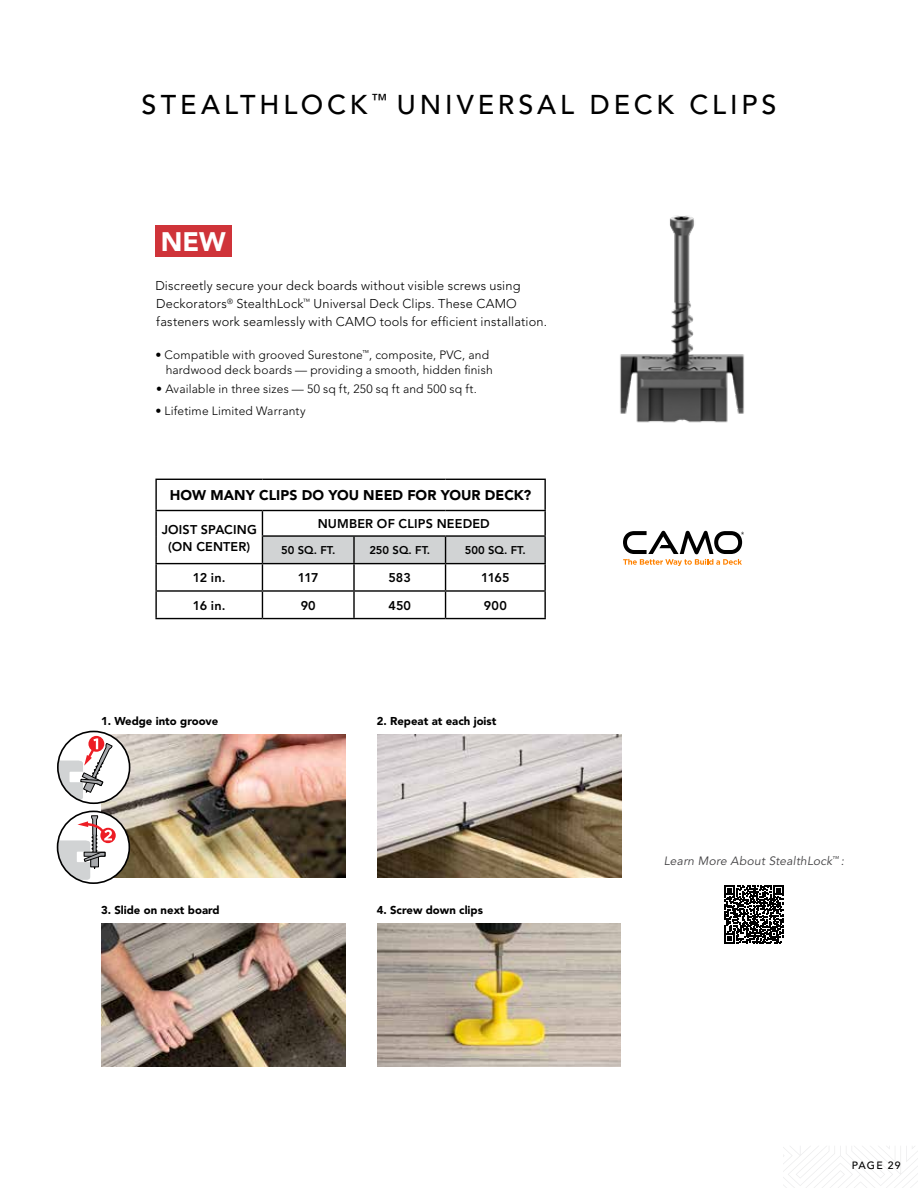
<style>
.page{position:relative;width:918px;height:1188px;background:#fff}
.page>*{position:absolute;margin:0;border:0;box-sizing:border-box;transform-origin:0 0}
.t1{font:500 27px "Avenir LT Std";letter-spacing:.145em;color:#000}
.t2{font:900 26.55px "Avenir LT Std";color:#fff}
.t3{font:900 14.1px "Avenir LT Std";letter-spacing:.005em;color:#000}
.t4{font:300 12.75px/18px "Avenir LT Std";letter-spacing:.015em;color:#000}
.t5{font:800 12.6px/16.6px "Avenir LT Std";letter-spacing:.015em;color:#000;text-align:center}
.t6{font:300 12px/15px "Avenir LT Std";letter-spacing:.015em;color:#000;text-align:right}
.t7{font:italic 12px "Avenir LT Std";letter-spacing:.02em;color:#414042}
.t8{font:900 11.4px "Avenir LT Std";color:#000}
.t9{font:800 11.25px "Avenir LT Std";color:#000}
.t10{font:500 10.5px "Avenir LT Std";letter-spacing:.105em;color:#000}
</style>
<div class="page">
<svg style="left:783px;top:1146px;width:135px;height:42px"></svg>
<img style="left:102px;top:734px;width:243px;height:143px">
<div style="left:58px;top:731px;width:72px;height:72px;background:#fff;border-radius:50%"></div>
<svg style="left:88px;top:736px;width:16px;height:16px"></svg>
<div style="left:57px;top:731px;width:73px;height:73px;border:2px solid #000;border-radius:50%"></div>
<svg style="left:58px;top:738px;width:55px;height:62px"></svg>
<div style="left:58px;top:811px;width:71px;height:72px;background:#fff;border-radius:50%"></div>
<div style="left:57px;top:811px;width:73px;height:73px;border:2px solid #000;border-radius:50%"></div>
<svg style="left:100px;top:828px;width:16px;height:15px"></svg>
<svg style="left:58px;top:815px;width:54px;height:65px"></svg>
<img style="left:378px;top:734px;width:244px;height:143px">
<img style="left:378px;top:924px;width:243px;height:142px">
<img style="left:102px;top:924px;width:243px;height:142px">
<img style="left:620px;top:215px;width:124px;height:208px">
<svg style="left:623px;top:531px;width:121px;height:35px"></svg>
<hr style="left:155px;top:479px;width:107px;height:1px;background:#000">
<hr style="left:155px;top:480px;width:2px;height:30px;background:#000">
<hr style="left:262px;top:479px;width:92px;height:1px;background:#000">
<hr style="left:354px;top:479px;width:92px;height:1px;background:#000">
<hr style="left:446px;top:479px;width:100px;height:1px;background:#000">
<hr style="left:544px;top:480px;width:2px;height:30px;background:#000">
<hr style="left:155px;top:510px;width:107px;height:1px;background:#000">
<hr style="left:155px;top:511px;width:2px;height:25px;background:#000">
<hr style="left:262px;top:510px;width:92px;height:1px;background:#000">
<hr style="left:354px;top:510px;width:92px;height:1px;background:#000">
<hr style="left:446px;top:510px;width:100px;height:1px;background:#000">
<hr style="left:544px;top:511px;width:2px;height:24px;background:#000">
<hr style="left:155px;top:536px;width:2px;height:27px;background:#000">
<hr style="left:446px;top:535px;width:100px;height:2px;background:#000">
<hr style="left:544px;top:537px;width:2px;height:26px;background:#000">
<hr style="left:155px;top:563px;width:107px;height:1px;background:#000">
<hr style="left:155px;top:564px;width:2px;height:26px;background:#000">
<hr style="left:446px;top:563px;width:100px;height:1px;background:#000">
<hr style="left:544px;top:564px;width:2px;height:26px;background:#000">
<hr style="left:155px;top:590px;width:107px;height:2px;background:#000">
<hr style="left:155px;top:592px;width:2px;height:26px;background:#000">
<hr style="left:446px;top:590px;width:100px;height:2px;background:#000">
<svg style="left:262px;top:511px;width:283px;height:107px"></svg>
<hr style="left:544px;top:592px;width:2px;height:26px;background:#000">
<hr style="left:155px;top:618px;width:107px;height:1px;background:#000">
<hr style="left:262px;top:618px;width:92px;height:1px;background:#000">
<hr style="left:354px;top:618px;width:92px;height:1px;background:#000">
<hr style="left:446px;top:618px;width:100px;height:1px;background:#000">
<div style="left:155px;top:225px;width:77px;height:32px;background:#cf3339"></div>
<svg style="left:725px;top:885px;width:58px;height:59px"></svg>
<h1 class="t1" style="left:141px;top:89px;width:637px">STEALTHLOCK <sup>™</sup> UNIVERSAL DECK CLIPS</h1>
<h2 class="t2" style="left:161px;top:225px;width:66px">NEW</h2>
<p class="t4" style="left:155px;top:277px;width:393px">Discreetly secure your deck boards without visible screws using<br>Deckorators<sup>®</sup> StealthLock<sup>™</sup> Universal Deck Clips. These CAMO fasteners work seamlessly with CAMO tools for efficient installation.</p>
<p class="t6" style="left:155px;top:347px;width:339px">• Compatible with grooved Surestone<sup>™</sup>, composite, PVC, and hardwood deck boards — providing a smooth, hidden finish</p>
<p class="t6" style="left:156px;top:382px;width:322px">• Available in three sizes — 50 sq ft, 250 sq ft and 500 sq ft.</p>
<p class="t6" style="left:155px;top:404px;width:152px">• Lifetime Limited Warranty</p>
<p class="t3" style="left:170px;top:487px;width:363px">HOW MANY CLIPS DO YOU NEED FOR YOUR DECK?</p>
<p class="t5" style="left:162px;top:522px;width:97px">JOIST SPACING (ON CENTER)</p>
<p class="t5" style="left:318px;top:515px;width:174px">NUMBER OF CLIPS NEEDED</p>
<p class="t9" style="left:281px;top:544px;width:56px">50 SQ. FT.</p>
<p class="t9" style="left:369px;top:544px;width:62px">250 SQ. FT.</p>
<p class="t9" style="left:465px;top:544px;width:62px">500 SQ. FT.</p>
<p class="t5" style="left:193px;top:569px;width:34px">12 in.</p>
<p class="t5" style="left:298px;top:569px;width:22px">117</p>
<p class="t5" style="left:389px;top:569px;width:24px">583</p>
<p class="t5" style="left:481px;top:569px;width:30px">1165</p>
<p class="t5" style="left:193px;top:597px;width:34px">16 in.</p>
<p class="t5" style="left:301px;top:597px;width:17px">90</p>
<p class="t5" style="left:388px;top:597px;width:24px">450</p>
<p class="t5" style="left:484px;top:597px;width:24px">900</p>
<p class="t8" style="left:101px;top:714px;width:119px">1. Wedge into groove</p>
<p class="t8" style="left:101px;top:904px;width:120px">3. Slide on next board</p>
<p class="t8" style="left:377px;top:714px;width:121px">2. Repeat at each joist</p>
<p class="t8" style="left:377px;top:904px;width:108px">4. Screw down clips</p>
<p class="t7" style="left:664px;top:854px;width:182px">Learn More About StealthLock<sup>™</sup> :</p>
<p class="t10" style="left:852px;top:1159px;width:51px">PAGE 29</p>
</div>
